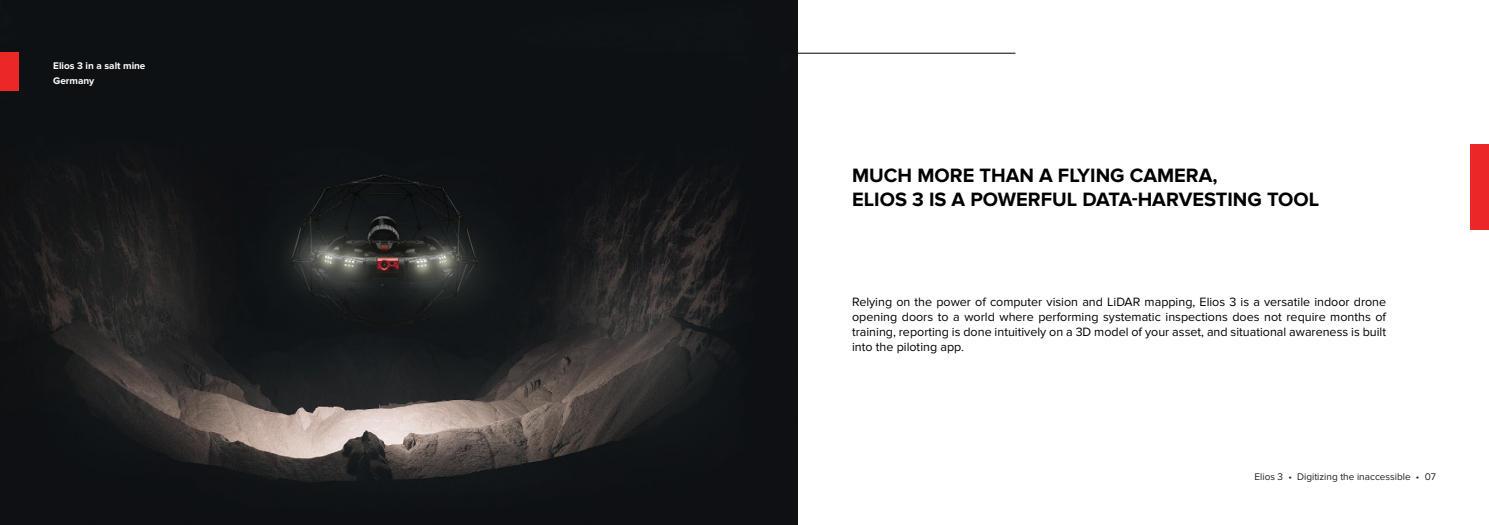
<style>
.page{position:relative;width:1489px;height:525px;background:#fff}
.page>*{position:absolute;margin:0;border:0;box-sizing:border-box;transform-origin:0 0}
.t1{font:700 20px/24px "Proxima Nova";color:#000}
.t2{font:12.5px/15px "Proxima Nova";color:#000;text-align:justify}
.t3{font:10px "Proxima Nova";color:#231f20}
.t4{font:700 10px/15px "Proxima Nova";color:#fff}
</style>
<div class="page">
<hr style="left:779px;top:53px;width:236px;height:1px;background:#000">
<img style="left:0;top:0;width:797px;height:524px">
<div style="left:0;top:53px;width:19px;height:38px;background:#ec2728"></div>
<div style="left:1469px;top:143px;width:19px;height:86px;background:#ec2728"></div>
<p class="t4" style="left:53px;top:58px;width:94px">Elios 3 in a salt mine<br>Germany</p>
<h1 class="t1" style="left:852px;top:164px;width:468px">MUCH MORE THAN A FLYING CAMERA,<br>ELIOS 3 IS A POWERFUL DATA-HARVESTING TOOL</h1>
<p class="t2" style="left:852px;top:294px;width:535px">Relying on the power of computer vision and LiDAR mapping, Elios 3 is a versatile indoor drone opening doors to a world where performing systematic inspections does not require months of training, reporting is done intuitively on a 3D model of your asset, and situational awareness is built into the piloting app.</p>
<p class="t3" style="left:1254px;top:470px;width:183px">Elios 3 • Digitizing the inaccessible • 07</p>
</div>
